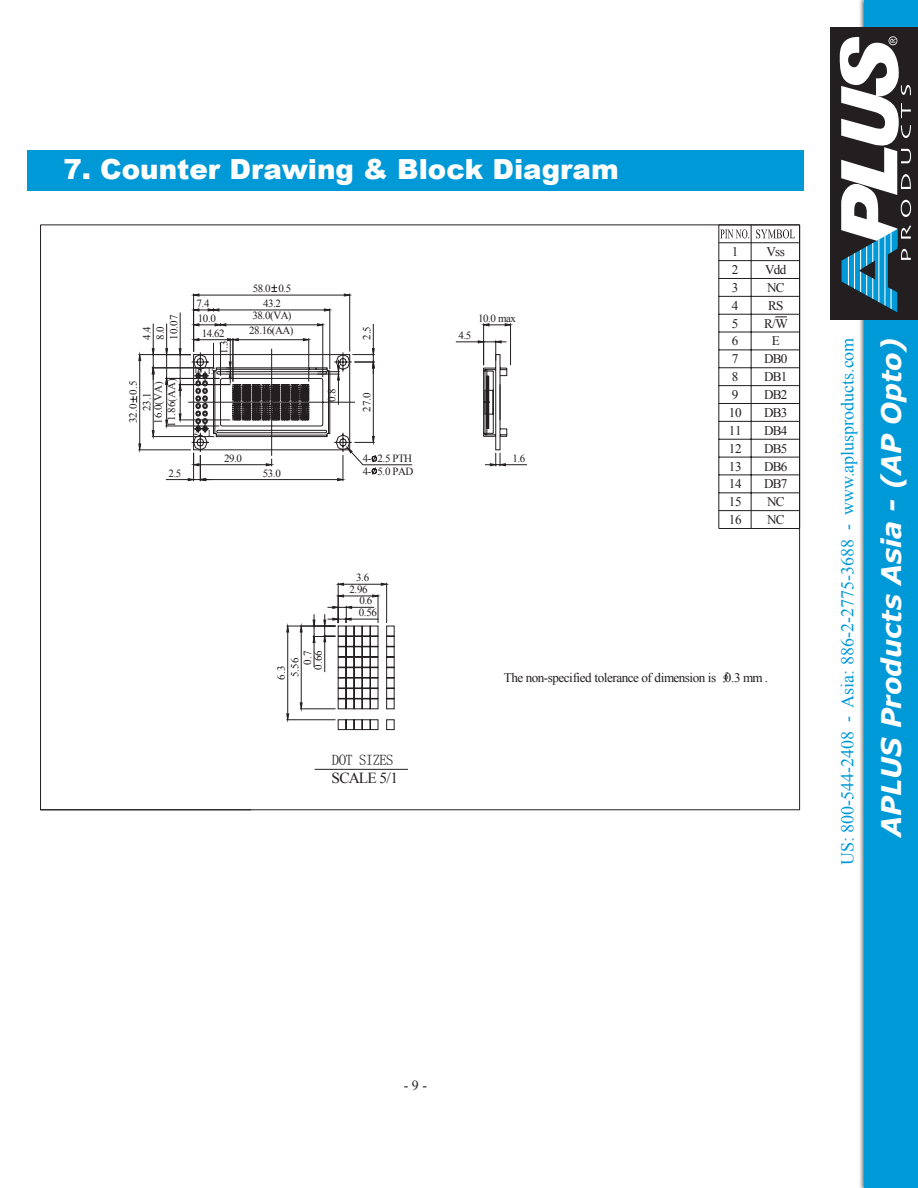
<style>
.page{position:relative;width:918px;height:1188px;background:#fff}
.page>*{position:absolute;margin:0;border:0;box-sizing:border-box;transform-origin:0 0}
.t1{font:900 27.75px "Arial";color:#fff}
.t2{font:italic 700 27px "Verdana";color:#fff}
.t3{font:18px "Times New Roman";color:#0099d8}
.t4{font:15.3px "Times New Roman";letter-spacing:-.055em;color:#231f20}
.t5{font:14.85px "Sim Sun";letter-spacing:-.04em;color:#231f20}
.t6{font:13.95px "Times New Roman";color:#231f20}
.t7{font:13.2px/17.9px "Times New Roman";letter-spacing:-.04em;color:#231f20}
.t8{font:13.2px "N Sim Sun";color:#231f20}
.t9{font:10.95px/12.5px "Times New Roman";letter-spacing:-.04em;color:#231f20}
.t10{font:8.7px "Times New Roman";color:#231f20}
</style>
<div class="page">
<div style="left:27px;top:150px;width:776px;height:40px;background:#0099d8"></div>
<svg style="left:40px;top:225px;width:760px;height:585px"></svg>
<hr style="left:41px;top:810px;width:210px;height:1px;background:#231f20">
<hr style="left:751px;top:225px;width:1px;height:303px;background:#231f20">
<hr style="left:719px;top:225px;width:1px;height:303px;background:#231f20">
<hr style="left:799px;top:225px;width:1px;height:303px;background:#231f20">
<hr style="left:719px;top:493px;width:81px;height:1px;background:#231f20">
<hr style="left:719px;top:475px;width:81px;height:1px;background:#231f20">
<hr style="left:719px;top:457px;width:81px;height:1px;background:#231f20">
<hr style="left:719px;top:439px;width:81px;height:1px;background:#231f20">
<hr style="left:719px;top:421px;width:81px;height:1px;background:#231f20">
<hr style="left:719px;top:403px;width:81px;height:1px;background:#231f20">
<hr style="left:719px;top:385px;width:81px;height:1px;background:#231f20">
<hr style="left:719px;top:367px;width:81px;height:1px;background:#231f20">
<hr style="left:719px;top:350px;width:81px;height:1px;background:#231f20">
<hr style="left:719px;top:332px;width:81px;height:1px;background:#231f20">
<hr style="left:719px;top:314px;width:81px;height:1px;background:#231f20">
<hr style="left:719px;top:296px;width:81px;height:1px;background:#231f20">
<hr style="left:719px;top:278px;width:81px;height:1px;background:#231f20">
<hr style="left:719px;top:260px;width:81px;height:1px;background:#231f20">
<svg style="left:775px;top:317px;width:12px;height:1px"></svg>
<svg style="left:720px;top:229px;width:29px;height:9px"></svg>
<hr style="left:719px;top:242px;width:81px;height:1px;background:#231f20">
<hr style="left:719px;top:225px;width:81px;height:1px;background:#231f20">
<svg style="left:756px;top:229px;width:39px;height:9px"></svg>
<hr style="left:138px;top:354px;width:53px;height:1px;background:#231f20">
<hr style="left:138px;top:450px;width:53px;height:1px;background:#231f20">
<hr style="left:139px;top:361px;width:1px;height:83px;background:#231f20">
<svg style="left:139px;top:354px;width:2px;height:7px"></svg>
<svg style="left:130px;top:396px;width:7px;height:7px"></svg>
<svg style="left:139px;top:444px;width:2px;height:7px"></svg>
<hr style="left:719px;top:510px;width:81px;height:1px;background:#231f20">
<hr style="left:719px;top:528px;width:81px;height:1px;background:#231f20">
<svg style="left:152px;top:284px;width:375px;height:197px"></svg>
<svg style="left:233px;top:384px;width:145px;height:346px"></svg>
<svg style="left:286px;top:583px;width:108px;height:147px"></svg>
<svg style="left:213px;top:368px;width:125px;height:352px"></svg>
<div style="left:858px;top:0;width:60px;height:1188px;background:#231f20;opacity:.75"></div>
<div style="left:864px;top:0;width:54px;height:1188px;background:#0099d8"></div>
<div style="left:830px;top:27px;width:88px;height:293px;background:#231f20"></div>
<svg style="left:840px;top:36px;width:71px;height:276px"></svg>
<h1 class="t1" style="left:63px;top:149px;width:557px">7. Counter Drawing &amp; Block Diagram</h1>
<p class="t9" style="left:253px;top:282px;width:40px">58.0 0.5</p>
<p class="t9" style="left:167px;top:340px;width:26px;rotate:-90deg">10.07</p>
<p class="t9" style="left:140px;top:340px;width:15px;rotate:-90deg">4.4</p>
<p class="t9" style="left:154px;top:340px;width:15px;rotate:-90deg">8.0</p>
<p class="t9" style="left:165px;top:427px;width:49px;rotate:-90deg">11.86(AA)</p>
<p class="t9" style="left:127px;top:423px;width:44px;rotate:-90deg">32.0 0.5</p>
<p class="t9" style="left:152px;top:424px;width:44px;rotate:-90deg">16.0(VA)</p>
<p class="t9" style="left:140px;top:411px;width:21px;rotate:-90deg">23.1</p>
<p class="t9" style="left:196px;top:297px;width:15px">7.4</p>
<p class="t9" style="left:263px;top:297px;width:19px">43.2</p>
<p class="t9" style="left:198px;top:312px;width:20px">10.0</p>
<p class="t9" style="left:253px;top:309px;width:41px">38.0(VA)</p>
<p class="t9" style="left:202px;top:327px;width:25px">14.62</p>
<p class="t9" style="left:249px;top:324px;width:46px">28.16(AA)</p>
<p class="t9" style="left:217px;top:354px;width:15px;rotate:-90deg">1.3</p>
<p class="t10" style="left:194px;top:365px;width:23px">16 15</p>
<p class="t10" style="left:194px;top:427px;width:19px">2 1</p>
<p class="t9" style="left:326px;top:402px;width:15px;rotate:-90deg">0.8</p>
<p class="t9" style="left:360px;top:340px;width:15px;rotate:-90deg">2.5</p>
<p class="t9" style="left:360px;top:412px;width:21px;rotate:-90deg">27.0</p>
<p class="t9" style="left:458px;top:329px;width:15px">4.5</p>
<p class="t9" style="left:478px;top:312px;width:39px">10.0 max</p>
<p class="t9" style="left:224px;top:452px;width:20px">29.0</p>
<p class="t9" style="left:363px;top:452px;width:52px">4- 2.5 PTH<br>4- 5.0 PAD</p>
<p class="t9" style="left:512px;top:452px;width:15px">1.6</p>
<p class="t9" style="left:168px;top:466px;width:15px">2.5</p>
<p class="t9" style="left:263px;top:466px;width:20px">53.0</p>
<p class="t9" style="left:356px;top:571px;width:15px">3.6</p>
<p class="t9" style="left:349px;top:583px;width:20px">2.96</p>
<p class="t9" style="left:359px;top:594px;width:15px">0.6</p>
<p class="t9" style="left:359px;top:606px;width:20px">0.56</p>
<p class="t7" style="left:732px;top:243px;width:8px">1</p>
<p class="t7" style="left:766px;top:243px;width:20px">Vss</p>
<p class="t7" style="left:732px;top:261px;width:8px">2</p>
<p class="t7" style="left:765px;top:261px;width:23px">Vdd</p>
<p class="t7" style="left:732px;top:278px;width:8px">3</p>
<p class="t7" style="left:767px;top:278px;width:19px">NC</p>
<p class="t7" style="left:732px;top:296px;width:8px">4</p>
<p class="t7" style="left:732px;top:332px;width:8px">6</p>
<p class="t7" style="left:732px;top:314px;width:8px">5</p>
<p class="t7" style="left:768px;top:296px;width:17px">RS</p>
<p class="t7" style="left:764px;top:314px;width:25px">R/W</p>
<p class="t7" style="left:772px;top:332px;width:10px">E</p>
<p class="t7" style="left:732px;top:350px;width:8px">7</p>
<p class="t7" style="left:764px;top:350px;width:25px">DB0</p>
<p class="t7" style="left:732px;top:368px;width:8px">8<br>9</p>
<p class="t7" style="left:764px;top:368px;width:25px">DB1</p>
<p class="t7" style="left:764px;top:386px;width:25px">DB2</p>
<p class="t7" style="left:729px;top:403px;width:14px">10</p>
<p class="t7" style="left:764px;top:403px;width:25px">DB3</p>
<p class="t7" style="left:729px;top:421px;width:14px">11</p>
<p class="t7" style="left:764px;top:421px;width:25px">DB4</p>
<p class="t7" style="left:729px;top:439px;width:14px">12</p>
<p class="t7" style="left:729px;top:475px;width:14px">14</p>
<p class="t7" style="left:764px;top:439px;width:25px">DB5</p>
<p class="t7" style="left:729px;top:457px;width:14px">13</p>
<p class="t7" style="left:764px;top:457px;width:25px">DB6</p>
<p class="t7" style="left:764px;top:475px;width:25px">DB7</p>
<p class="t7" style="left:729px;top:493px;width:14px">15</p>
<p class="t7" style="left:767px;top:493px;width:19px">NC</p>
<p class="t7" style="left:729px;top:510px;width:14px">16</p>
<p class="t7" style="left:767px;top:510px;width:19px">NC</p>
<p class="t9" style="left:312px;top:670px;width:21px;rotate:-90deg">0.66</p>
<p class="t9" style="left:301px;top:665px;width:15px;rotate:-90deg">0.7</p>
<p class="t9" style="left:274px;top:680px;width:23px;line-height:13.5px;rotate:-90deg">6.3<br>5.56</p>
<h3 class="t5" style="left:332px;top:753px;width:63px">DOT SIZES</h3>
<h3 class="t4" style="left:332px;top:767px;width:68px">SCALE 5/1</h3>
<p class="t8" style="left:719px;top:671px;width:15px">∮</p>
<p class="t7" style="left:504px;top:669px;width:266px">The non-specified tolerance of dimension is 0.3 mm .</p>
<h3 class="t3" style="left:835px;top:865px;width:529px;rotate:-90deg">US: 800-544-2408 - Asia: 886-2-2775-3688 - www.aplusproducts.com</h3>
<h2 class="t2" style="left:874px;top:837px;width:501px;rotate:-90deg">APLUS Products Asia - (AP Opto)</h2>
<p class="t6" style="left:404px;top:1076px;width:25px">- 9 -</p>
</div>
